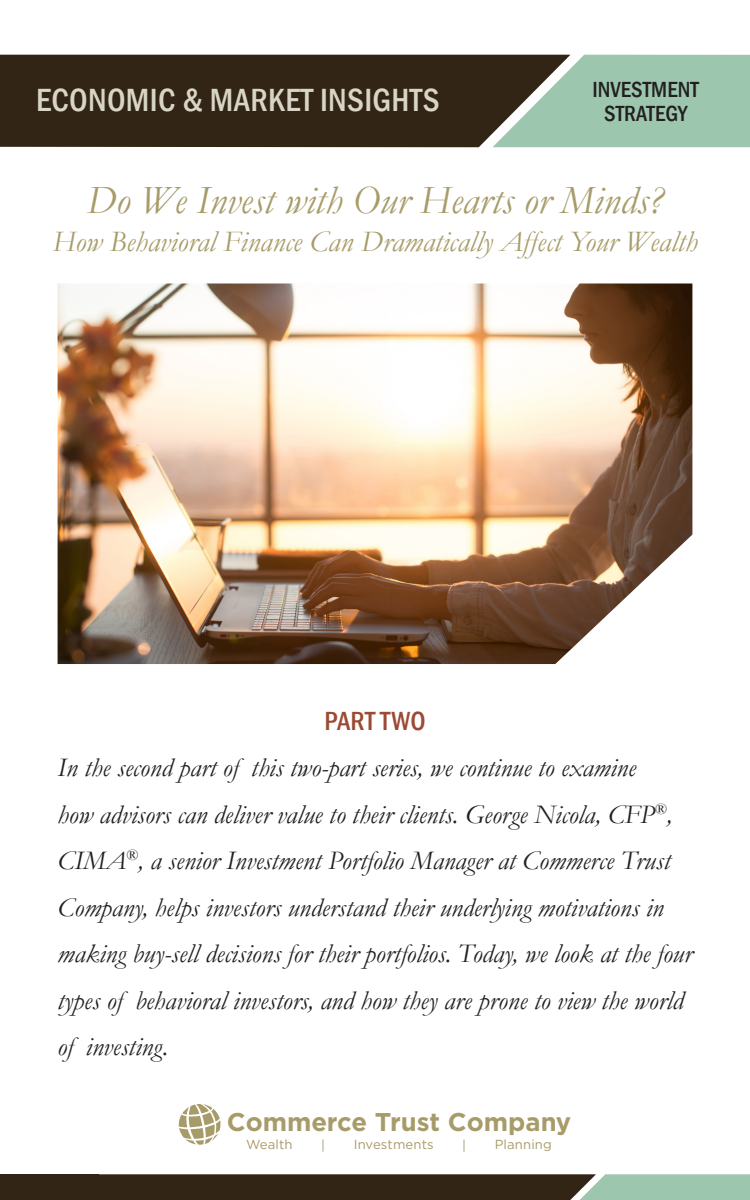
<style>
.page{position:relative;width:750px;height:1200px;background:#fff}
.page>*{position:absolute;margin:0;border:0;box-sizing:border-box;transform-origin:0 0}
.t1{font:italic 40.5px "Garamond";color:#a79c69}
.t2{font:500 condensed 33px "Franklin Gothic";letter-spacing:.01em;color:#d8d5c7}
.t3{font:italic 30px "Garamond";color:#a79c69}
.t4{font:italic 27px/46.5px "Garamond";color:#231f20}
.t5{font:500 condensed 27px "Franklin Gothic";color:#9c4a35}
.t6{font:700 25.65px "Gotham";color:#a79c69}
.t7{font:500 condensed 22.5px "Franklin Gothic";color:#231f20}
.t8{font:13.05px "Gotham";letter-spacing:.01em;color:#a79c69}
</style>
<div class="page">
<div style="left:571px;top:55px;width:179px;height:92px;background:#9cc7ae"></div>
<svg style="left:0;top:55px;width:571px;height:92px;background:#3c3323"></svg>
<svg style="left:99px;top:1174px;width:651px;height:26px;background:#50513f"></svg>
<div style="left:0;top:1174px;width:99px;height:26px;background:#322515"></div>
<svg style="left:179px;top:1104px;width:42px;height:41px"></svg>
<img style="left:58px;top:284px;width:634px;height:380px">
<p class="t2" style="left:36px;top:79px;width:405px">ECONOMIC &amp; MARKET INSIGHTS</p>
<p class="t7" style="left:592px;top:75px;width:108px">INVESTMENT</p>
<p class="t7" style="left:604px;top:99px;width:85px">STRATEGY</p>
<p class="t1" style="left:87px;top:173px;width:578px">Do We Invest with Our Hearts or Minds?</p>
<p class="t3" style="left:52px;top:221px;width:647px">How Behavioral Finance Can Dramatically Affect Your Wealth</p>
<p class="t5" style="left:324px;top:703px;width:103px">PART TWO</p>
<p class="t4" style="left:58px;top:744px;width:636px">In the second part of this two-part series, we continue to examine<br>how advisors can deliver value to their clients. George Nicola, CFP<sup>®</sup>, CIMA<sup>®</sup>, a senior Investment Portfolio Manager at Commerce Trust Company, helps investors understand their underlying motivations in making buy-sell decisions for their portfolios. Today, we look at the four types of behavioral investors, and how they are prone to view the world of investing.</p>
<p class="t6" style="left:227px;top:1105px;width:346px">Commerce Trust Company</p>
<p class="t8" style="left:246px;top:1136px;width:48px">Wealth</p>
<p class="t8" style="left:321px;top:1137px;width:5px">|</p>
<p class="t8" style="left:354px;top:1136px;width:81px">Investments</p>
<p class="t8" style="left:462px;top:1137px;width:5px">|</p>
<p class="t8" style="left:495px;top:1136px;width:59px">Planning</p>
</div>
